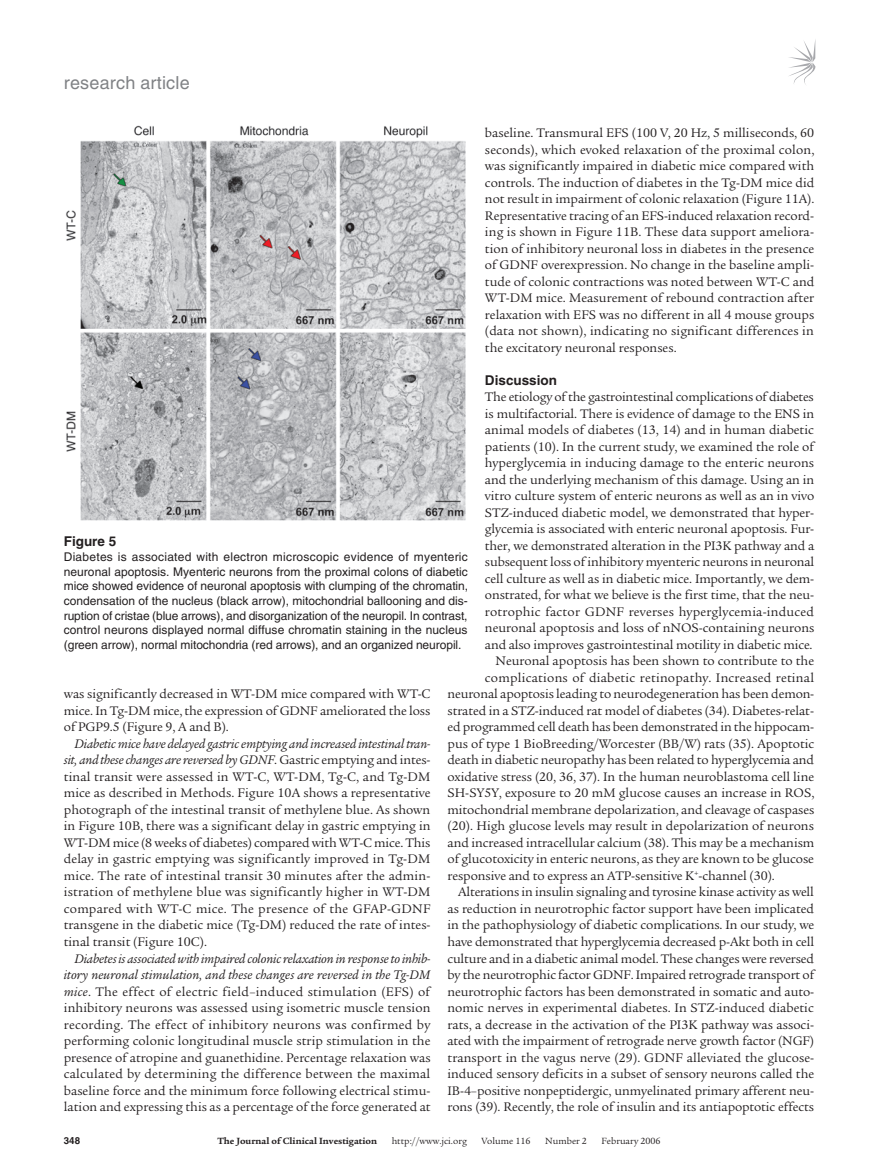
<style>
.page{position:relative;width:878px;height:1174px;background:#fff}
.page>*{position:absolute;margin:0;border:0;box-sizing:border-box;transform-origin:0 0}
.t1{font:18px "Helvetica LT Std";letter-spacing:.01em;color:#808285}
.t2{font:13.5px/16.5px "Legacy Serif Std";letter-spacing:-.005em;color:#231f20;text-align:justify}
.t3{font:13.5px "Legacy Serif Std";letter-spacing:.015em;color:#231f20}
.t4{font:700 13.5px "Helvetica LT Std";color:#231f20}
.t5{font:12px/14.7px "Helvetica LT Std";letter-spacing:-.005em;color:#231f20;text-align:justify}
.t6{font:9.75px "Legacy Serif Std";color:#231f20}
.t7{font:700 9.75px "Legacy Serif Std";color:#231f20}
.t8{font:700 9.75px "Helvetica LT Std";color:#231f20}
.s1{font-style:italic}
</style>
<div class="page">
<svg style="left:789px;top:41px;width:26px;height:44px"></svg>
<img style="left:66px;top:125px;width:400px;height:396px">
<h1 class="t1" style="left:64px;top:72px;width:127px">research article</h1>
<p class="t2" style="left:485px;top:125px;width:331px">baseline. Transmural EFS (100 V, 20 Hz, 5 milliseconds, 60 seconds), which evoked relaxation of the proximal colon, was significantly impaired in diabetic mice compared with controls. The induction of diabetes in the Tg-DM mice did not result in impairment of colonic relaxation (Figure 11A).<br>Representative tracing of an EFS-induced relaxation record&shy;ing is shown in Figure 11B. These data support ameliora&shy;tion of inhibitory neuronal loss in diabetes in the presence of GDNF overexpression. No change in the baseline ampli&shy;tude of colonic contractions was noted between WT-C and WT-DM mice. Measurement of rebound contraction after relaxation with EFS was no different in all 4 mouse groups (data not shown), indicating no significant differences in the excitatory neuronal responses.</p>
<p class="t4" style="left:485px;top:372px;width:74px">Discussion</p>
<p class="t2" style="left:485px;top:389px;width:330px">The etiology of the gastrointestinal complications of diabetes</p>
<p class="t2" style="left:485px;top:405px;width:331px">is multifactorial. There is evidence of damage to the ENS in</p>
<p class="t2" style="left:485px;top:422px;width:330px">animal models of diabetes (13, 14) and in human diabetic</p>
<p class="t2" style="left:485px;top:438px;width:330px">patients (10). In the current study, we examined the role of</p>
<p class="t2" style="left:485px;top:455px;width:330px">hyperglycemia in inducing damage to the enteric neurons</p>
<p class="t2" style="left:485px;top:471px;width:331px">and the underlying mechanism of this damage. Using an in</p>
<p class="t2" style="left:485px;top:488px;width:331px">vitro culture system of enteric neurons as well as an in vivo</p>
<p class="t2" style="left:485px;top:504px;width:331px">STZ-induced diabetic model, we demonstrated that hyper-</p>
<p class="t2" style="left:485px;top:521px;width:331px">glycemia is associated with enteric neuronal apoptosis. Fur-</p>
<p class="t2" style="left:485px;top:537px;width:331px">ther, we demonstrated alteration in the PI3K pathway and a</p>
<p class="t2" style="left:485px;top:554px;width:331px">subsequent loss of inhibitory myenteric neurons in neuronal</p>
<p class="t2" style="left:485px;top:570px;width:331px">cell culture as well as in diabetic mice. Importantly, we dem-</p>
<p class="t2" style="left:485px;top:587px;width:331px">onstrated, for what we believe is the first time, that the neu-</p>
<p class="t3" style="left:485px;top:604px;width:330px">rotrophic factor GDNF reverses hyperglycemia-induced</p>
<p class="t2" style="left:485px;top:620px;width:331px">neuronal apoptosis and loss of nNOS-containing neurons</p>
<p class="t2" style="left:485px;top:636px;width:329px">and also improves gastrointestinal motility in diabetic mice.</p>
<p class="t2" style="left:495px;top:653px;width:320px">Neuronal apoptosis has been shown to contribute to the</p>
<p class="t3" style="left:485px;top:670px;width:331px">complications of diabetic retinopathy. Increased retinal</p>
<p class="t2" style="left:447px;top:686px;width:368px">neuronal apoptosis leading to neurodegeneration has been demon-</p>
<p class="t2" style="left:447px;top:702px;width:368px">strated in a STZ-induced rat model of diabetes (34). Diabetes-relat-</p>
<p class="t2" style="left:447px;top:719px;width:368px">ed programmed cell death has been demonstrated in the hippocam-</p>
<p class="t2" style="left:447px;top:735px;width:368px">pus of type 1 BioBreeding/Worcester (BB/W) rats (35). Apoptotic</p>
<p class="t2" style="left:447px;top:752px;width:368px">death in diabetic neuropathy has been related to hyperglycemia and</p>
<p class="t2" style="left:447px;top:768px;width:368px">oxidative stress (20, 36, 37). In the human neuroblastoma cell line</p>
<p class="t2" style="left:447px;top:785px;width:368px">SH-SY5Y, exposure to 20 mM glucose causes an increase in ROS,</p>
<p class="t2" style="left:447px;top:801px;width:368px">mitochondrial membrane depolarization, and cleavage of caspases</p>
<p class="t2" style="left:447px;top:818px;width:368px">(20). High glucose levels may result in depolarization of neurons</p>
<p class="t2" style="left:447px;top:834px;width:368px">and increased intracellular calcium (38). This may be a mechanism</p>
<p class="t2" style="left:447px;top:851px;width:368px">of glucotoxicity in enteric neurons, as they are known to be glucose</p>
<p class="t2" style="left:447px;top:867px;width:329px">responsive and to express an ATP-sensitive K<sup>+</sup>-channel (30).</p>
<p class="t2" style="left:458px;top:884px;width:357px">Alterations in insulin signaling and tyrosine kinase activity as well</p>
<p class="t2" style="left:447px;top:900px;width:368px">as reduction in neurotrophic factor support have been implicated</p>
<p class="t2" style="left:447px;top:917px;width:368px">in the pathophysiology of diabetic complications. In our study, we</p>
<p class="t2" style="left:447px;top:933px;width:368px">have demonstrated that hyperglycemia decreased p-Akt both in cell</p>
<p class="t2" style="left:447px;top:950px;width:368px">culture and in a diabetic animal model. These changes were reversed</p>
<p class="t2" style="left:447px;top:966px;width:368px">by the neurotrophic factor GDNF. Impaired retrograde transport of</p>
<p class="t2" style="left:447px;top:983px;width:368px">neurotrophic factors has been demonstrated in somatic and auto-</p>
<p class="t2" style="left:447px;top:999px;width:368px">nomic nerves in experimental diabetes. In STZ-induced diabetic</p>
<p class="t2" style="left:447px;top:1016px;width:368px">rats, a decrease in the activation of the PI3K pathway was associ-</p>
<p class="t2" style="left:447px;top:1032px;width:368px">ated with the impairment of retrograde nerve growth factor (NGF)</p>
<p class="t2" style="left:447px;top:1049px;width:368px">transport in the vagus nerve (29). GDNF alleviated the glucose-</p>
<p class="t2" style="left:447px;top:1065px;width:368px">induced sensory deficits in a subset of sensory neurons called the</p>
<p class="t2" style="left:447px;top:1082px;width:368px">IB-4–positive nonpeptidergic, unmyelinated primary afferent neu-</p>
<p class="t2" style="left:447px;top:1098px;width:368px">rons (39). Recently, the role of insulin and its antiapoptotic effects</p>
<p class="t4" style="left:64px;top:533px;width:54px">Figure 5</p>
<p class="t5" style="left:64px;top:549px;width:406px">Diabetes is associated with electron microscopic evidence of myenteric neuronal apoptosis. Myenteric neurons from the proximal colons of diabetic mice showed evidence of neuronal apoptosis with clumping of the chromatin, condensation of the nucleus (black arrow), mitochondrial ballooning and dis&shy;ruption of cristae (blue arrows), and disorganization of the neuropil. In contrast, control neurons displayed normal diffuse chromatin staining in the nucleus (green arrow), normal mitochondria (red arrows), and an organized neuropil.</p>
<p class="t2" style="left:64px;top:686px;width:368px">was significantly decreased in WT-DM mice compared with WT-C mice. In Tg-DM mice, the expression of GDNF ameliorated the loss of PGP9.5 (Figure 9, A and B).</p>
<p class="t2" style="left:64px;top:735px;width:368px;text-indent:11px"><span class="s1">Diabetic mice have delayed gastric emptying and increased intestinal tran&shy;sit, and these changes are reversed by GDNF</span>. Gastric emptying and intes&shy;tinal transit were assessed in WT-C, WT-DM, Tg-C, and Tg-DM mice as described in Methods. Figure 10A shows a representative photograph of the intestinal transit of methylene blue. As shown in Figure 10B, there was a significant delay in gastric emptying in WT-DM mice (8 weeks of diabetes) compared with WT-C mice. This delay in gastric emptying was significantly improved in Tg-DM mice. The rate of intestinal transit 30 minutes after the admin&shy;istration of methylene blue was significantly higher in WT-DM compared with WT-C mice. The presence of the GFAP-GDNF transgene in the diabetic mice (Tg-DM) reduced the rate of intes&shy;tinal transit (Figure 10C).</p>
<p class="t2" style="left:64px;top:950px;width:368px;text-indent:11px"><span class="s1">Diabetes is associated with impaired colonic relaxation in response to inhib&shy;itory neuronal stimulation, and these changes are reversed in the Tg-DM mice</span>. The effect of electric field–induced stimulation (EFS) of inhibitory neurons was assessed using isometric muscle tension recording. The effect of inhibitory neurons was confirmed by performing colonic longitudinal muscle strip stimulation in the presence of atropine and guanethidine. Percentage relaxation was calculated by determining the difference between the maximal baseline force and the minimum force following electrical stimu&shy;lation and expressing this as a percentage of the force generated at</p>
<p class="t8" style="left:64px;top:1134px;width:18px">348</p>
<p class="t7" style="left:217px;top:1135px;width:161px">The Journal of Clinical Investigation</p>
<p class="t6" style="left:391px;top:1135px;width:77px">http://www.jci.org</p>
<p class="t6" style="left:481px;top:1135px;width:50px">Volume 116</p>
<p class="t6" style="left:545px;top:1135px;width:43px">Number 2</p>
<p class="t6" style="left:601px;top:1135px;width:61px">February 2006</p>
</div>
